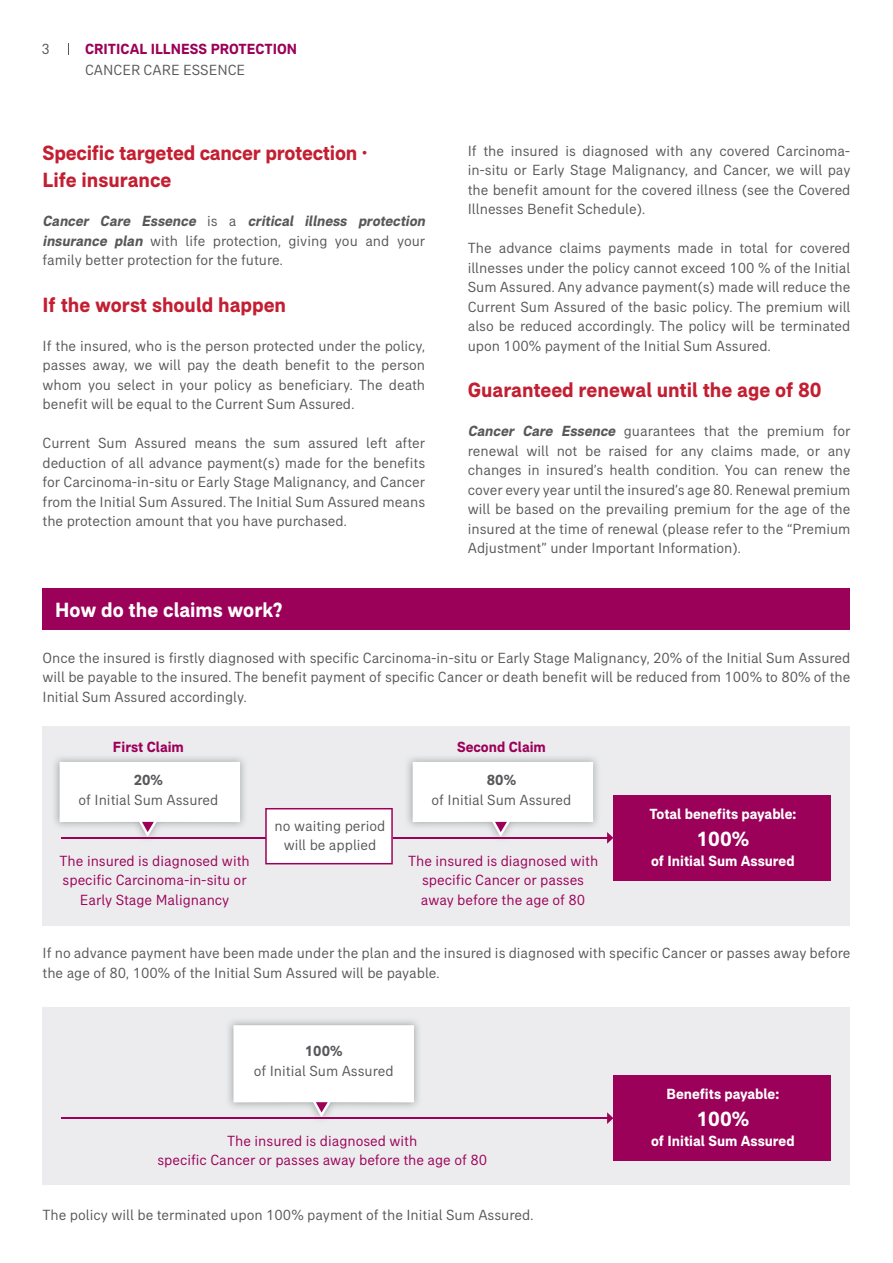
<style>
.page{position:relative;width:893px;height:1263px;background:#fff}
.page>*{position:absolute;margin:0;border:0;box-sizing:border-box;transform-origin:0 0}
.t1{font:700 21px/27px "AIA Everest";color:#c31f32}
.t2{font:700 21px "AIA Everest";color:#fff}
.t3{font:15px/19.5px "AIA Everest";color:#57585a;text-align:justify}
.t4{font:15px/19.5px "AIA Everest";color:#9c0159;text-align:center}
.t5{font:700 15px "AIA Everest";color:#fff}
.t6{font:700 15px "AIA Everest";color:#9c0159}
.t7{font:700 15px "AIA Everest";color:#57585a}
.s1{font-weight:700;font-style:italic}
</style>
<div class="page">
<div style="left:43px;top:727px;width:807px;height:199px;background:#ececee"></div>
<div style="left:43px;top:1007px;width:807px;height:177px;background:#ececee"></div>
<div style="left:613px;top:795px;width:218px;height:85px;background:#9c0159"></div>
<div style="left:613px;top:1076px;width:218px;height:85px;background:#9c0159"></div>
<img style="left:405px;top:757px;width:196px;height:82px">
<svg style="left:413px;top:762px;width:180px;height:75px;background:#f8f8f9"></svg>
<img style="left:54px;top:757px;width:194px;height:82px">
<svg style="left:60px;top:762px;width:180px;height:75px;background:#f8f8f9"></svg>
<img style="left:228px;top:1020px;width:191px;height:86px">
<svg style="left:233px;top:1025px;width:181px;height:92px;background:#f9f9f9"></svg>
<hr style="left:62px;top:837px;width:546px;height:1px;background:#9c0159">
<svg style="left:607px;top:832px;width:6px;height:12px"></svg>
<hr style="left:62px;top:1117px;width:546px;height:2px;background:#9c0159">
<svg style="left:607px;top:1112px;width:6px;height:12px"></svg>
<svg style="left:265px;top:808px;width:128px;height:56px;background:#f8edf3"></svg>
<div style="left:43px;top:588px;width:807px;height:41px;background:#9c0159"></div>
<p class="t3" style="left:41px;top:39px;width:10px">3</p>
<p class="t6" style="left:85px;top:40px;width:214px">CRITICAL ILLNESS PROTECTION</p>
<p class="t3" style="left:85px;top:60px;width:162px">CANCER CARE ESSENCE</p>
<h1 class="t1" style="left:43px;top:139px;width:327px">Specific targeted cancer protection ·<br>Life insurance</h1>
<p class="t3" style="left:43px;top:211px;width:387px;text-align:left"><span class="s1">Cancer Care Essence</span> i s a <span class="s1">critical illness protection insurance plan</span> with life protection, giving you and your family better protection for the future.</p>
<h1 class="t1" style="left:43px;top:291px;width:245px">If the worst should happen</h1>
<p class="t3" style="left:43px;top:336px;width:384px">If the insured, who is the person protected under the policy, passes away, we will pay the death benefit to the person whom you select in your policy as beneficiary. The death benefit will be equal to the Current Sum Assured.</p>
<p class="t3" style="left:43px;top:433px;width:384px">Current Sum Assured means the sum assured left after deduction of all advance payment(s) made for the benefits for Carcinoma-in-situ or Early Stage Malignancy, and Cancer from the Initial Sum Assured. The Initial Sum Assured means the protection amount that you have purchased.</p>
<p class="t3" style="left:468px;top:141px;width:384px">If the insured is diagnosed with any covered Carcinoma&shy;in-situ or Early Stage Malignancy, and Cancer, we will pay the benefit amount for the covered illness (see the Covered Illnesses Benefit Schedule).</p>
<p class="t3" style="left:468px;top:238px;width:384px">The advance claims payments made in total for covered illnesses under the policy cannot exceed 100 % of the Initial Sum Assured. Any advance payment(s) made will reduce the Current Sum Assured of the basic policy. The premium will also be reduced accordingly. The policy will be terminated upon 100% payment of the Initial Sum Assured.</p>
<h1 class="t1" style="left:468px;top:376px;width:355px">Guaranteed renewal until the age of 80</h1>
<p class="t3" style="left:468px;top:421px;width:384px"><span class="s1">Cancer Care Essence</span> guarantees that the premium for renewal will not be raised for any claims made, or any changes in insured’s health condition. You can renew the cover every year until the insured’s age 80. Renewal premium will be based on the prevailing premium for the age of the insured at the time of renewal (please refer to the “Premium Adjustment” under Important Information).</p>
<h1 class="t2" style="left:55px;top:597px;width:228px">How do the claims work?</h1>
<p class="t3" style="left:43px;top:647px;width:809px">Once the insured is firstly diagnosed with specific Carcinoma-in-situ or Early Stage Malignancy, 20% of the Initial Sum Assured will be payable to the insured. The benefit payment of specific Cancer or death benefit will be reduced from 100% to 80% of the Initial Sum Assured accordingly.</p>
<p class="t6" style="left:113px;top:738px;width:72px">First Claim</p>
<p class="t6" style="left:457px;top:738px;width:90px">Second Claim</p>
<p class="t7" style="left:134px;top:771px;width:31px">20%</p>
<p class="t3" style="left:79px;top:790px;width:141px">of Initial Sum Assured</p>
<p class="t4" style="left:60px;top:850px;width:192px">The insured is diagnosed with specific Carcinoma-in-situ or<br>Early Stage Malignancy</p>
<p class="t3" style="left:275px;top:815px;width:112px;text-align:center">no waiting period will be applied</p>
<p class="t7" style="left:487px;top:771px;width:31px">80%</p>
<p class="t3" style="left:432px;top:790px;width:141px">of Initial Sum Assured</p>
<p class="t4" style="left:408px;top:850px;width:192px">The insured is diagnosed with specific Cancer or passes away before the age of 80</p>
<p class="t5" style="left:649px;top:805px;width:148px">Total benefits payable:</p>
<h1 class="t2" style="left:696px;top:827px;width:54px">100%</h1>
<p class="t5" style="left:651px;top:852px;width:145px">of Initial Sum Assured</p>
<p class="t3" style="left:43px;top:943px;width:809px">If no advance payment have been made under the plan and the insured is diagnosed with specific Cancer or passes away before the age of 80, 100% of the Initial Sum Assured will be payable.</p>
<p class="t7" style="left:305px;top:1042px;width:39px">100%</p>
<p class="t3" style="left:254px;top:1060px;width:141px">of Initial Sum Assured</p>
<p class="t4" style="left:157px;top:1131px;width:331px">The insured is diagnosed with<br>specific Cancer or passes away before the age of 80</p>
<p class="t3" style="left:43px;top:1205px;width:492px">The policy will be terminated upon 100% payment of the Initial Sum Assured.</p>
<p class="t5" style="left:667px;top:1085px;width:114px">Benefits payable:</p>
<h1 class="t2" style="left:696px;top:1107px;width:54px">100%</h1>
<p class="t5" style="left:651px;top:1132px;width:145px">of Initial Sum Assured</p>
</div>
